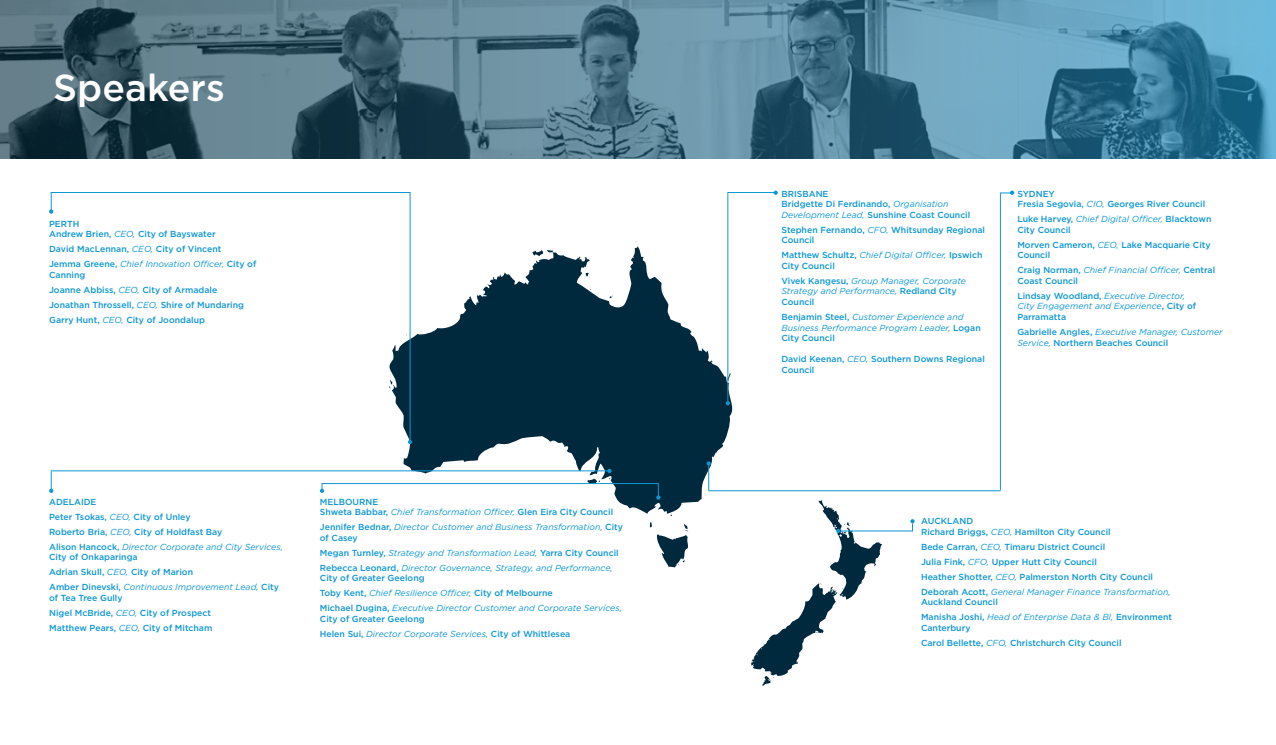
<style>
.page{position:relative;width:1276px;height:745px;background:#fff}
.page>*{position:absolute;margin:0;border:0;box-sizing:border-box;transform-origin:0 0}
.t1{font:500 37.5px "Gotham";color:#fff}
.t2{font:500 8.75px/15px "Gotham";color:#0d96d4}
.t3{font:italic 8.75px/10.5px "Gotham";color:#0d96d4}
.s1{font-weight:400;font-style:italic}
.s2{font-weight:500;font-style:normal}
</style>
<div class="page">
<svg style="left:0;top:0;width:1276px;height:158px;background:#4d798d"></svg>
<svg style="left:385px;top:241px;width:352px;height:326px"></svg>
<svg style="left:607px;top:468px;width:4px;height:5px"></svg>
<svg style="left:725px;top:401px;width:5px;height:4px"></svg>
<svg style="left:773px;top:190px;width:5px;height:5px"></svg>
<svg style="left:751px;top:500px;width:131px;height:185px"></svg>
<hr style="left:727px;top:193px;width:1px;height:208px;background:#0d96d4">
<hr style="left:51px;top:470px;width:558px;height:1px;background:#0d96d4">
<hr style="left:321px;top:483px;width:337px;height:1px;background:#0d96d4">
<hr style="left:727px;top:192px;width:48px;height:1px;background:#0d96d4">
<hr style="left:51px;top:192px;width:359px;height:1px;background:#0d96d4">
<svg style="left:49px;top:471px;width:4px;height:21px"></svg>
<svg style="left:49px;top:192px;width:4px;height:21px"></svg>
<svg style="left:320px;top:483px;width:4px;height:9px"></svg>
<svg style="left:408px;top:439px;width:4px;height:5px"></svg>
<svg style="left:656px;top:483px;width:4px;height:16px"></svg>
<svg style="left:706px;top:461px;width:5px;height:29px"></svg>
<hr style="left:708px;top:490px;width:292px;height:1px;background:#0d96d4">
<hr style="left:1000px;top:193px;width:1px;height:297px;background:#0d96d4">
<svg style="left:1000px;top:190px;width:14px;height:5px"></svg>
<hr style="left:840px;top:530px;width:72px;height:1px;background:#0d96d4">
<svg style="left:910px;top:519px;width:4px;height:12px"></svg>
<hr style="left:410px;top:193px;width:1px;height:246px;background:#0d96d4">
<h1 class="t1" style="left:53px;top:63px;width:173px">Speakers</h1>
<p class="t2" style="left:49px;top:218px;width:168px;line-height:10.5px">PERTH<br>Andrew Brien, <span class="s1">CEO,</span> City of Bayswater</p>
<p class="t2" style="left:49px;top:241px;width:209px">David MacLennan, <span class="s1">CEO,</span> City of Vincent<br>Jemma Greene, <span class="s1">Chief Innovation Officer,</span> City of</p>
<p class="t2" style="left:49px;top:267px;width:196px">Canning<br>Joanne Abbiss, <span class="s1">CEO,</span> City of Armadale<br>Jonathan Throssell, <span class="s1">CEO,</span> Shire of Mundaring<br>Garry Hunt, <span class="s1">CEO,</span> City of Joondalup</p>
<p class="t2" style="left:49px;top:493px;width:235px">ADELAIDE<br>Peter Tsokas, <span class="s1">CEO,</span> City of Unley<br>Roberto Bria, <span class="s1">CEO,</span> City of Holdfast Bay<br>Alison Hancock, <span class="s1">Director Corporate and City Services,</span></p>
<p class="t2" style="left:49px;top:549px;width:231px">City of Onkaparinga<br>Adrian Skull, <span class="s1">CEO,</span> City of Marion<br>Amber Dinevski, <span class="s1">Continuous Improvement Lead,</span> City</p>
<p class="t2" style="left:49px;top:589px;width:165px">of Tea Tree Gully<br>Nigel McBride, <span class="s1">CEO,</span> City of Prospect<br>Matthew Pears, <span class="s1">CEO,</span> City of Mitcham</p>
<p class="t2" style="left:320px;top:495px;width:295px;line-height:10.5px">MELBOURNE<br>Shweta Babbar, <span class="s1">Chief Transformation Officer,</span> Glen Eira City Council</p>
<p class="t3" style="left:320px;top:521px;width:305px"><span class="s2">Jennifer Bednar,</span> Director Customer and Business Transformation, <span class="s2">City of Casey</span></p>
<p class="t3" style="left:320px;top:544px;width:300px;line-height:15px"><span class="s2">Megan Turnley,</span> Strategy and Transformation Lead, <span class="s2">Yarra City Council<br>Rebecca Leonard,</span> Director Governance, Strategy, and Performance,</p>
<p class="t3" style="left:320px;top:570px;width:304px;line-height:15px"><span class="s2">City of Greater Geelong<br>Toby Kent,</span> Chief Resilience Officer, <span class="s2">City of Melbourne<br>Michael Dugina,</span> Executive Director Customer and Corporate Services,</p>
<p class="t2" style="left:320px;top:610px;width:252px">City of Greater Geelong<br>Helen Sui, <span class="s1">Director Corporate Services,</span> City of Whittlesea</p>
<p class="t2" style="left:781px;top:188px;width:190px;line-height:10.5px">BRISBANE<br>Bridgette Di Ferdinando, <span class="s1">Organisation<br>Development Lead,</span> Sunshine Coast Council</p>
<p class="t2" style="left:781px;top:224px;width:205px;line-height:10.5px">Stephen Fernando, <span class="s1">CFO,</span> Whitsunday Regional<br>Council</p>
<p class="t2" style="left:781px;top:250px;width:202px;line-height:10.5px">Matthew Schultz, <span class="s1">Chief Digital Officer,</span> Ipswich<br>City Council</p>
<p class="t3" style="left:781px;top:275px;width:186px"><span class="s2">Vivek Kangesu,</span> Group Manager, Corporate<br>Strategy and Performance, <span class="s2">Redland City<br>Council</span></p>
<p class="t3" style="left:781px;top:311px;width:201px"><span class="s2">Benjamin Steel,</span> Customer Experience and<br>Business Performance Program Leader, <span class="s2">Logan<br>City Council</span></p>
<p class="t2" style="left:781px;top:353px;width:205px;line-height:10.5px">David Keenan, <span class="s1">CEO,</span> Southern Downs Regional<br>Council</p>
<p class="t2" style="left:1017px;top:188px;width:189px;line-height:10.5px">SYDNEY<br>Fresia Segovia, <span class="s1">CIO,</span> Georges River Council</p>
<p class="t2" style="left:1017px;top:214px;width:196px;line-height:10.5px">Luke Harvey, <span class="s1">Chief Digital Officer,</span> Blacktown<br>City Council</p>
<p class="t2" style="left:1017px;top:239px;width:195px;line-height:10.5px">Morven Cameron, <span class="s1">CEO,</span> Lake Macquarie City<br>Council</p>
<p class="t2" style="left:1017px;top:265px;width:199px;line-height:10.5px">Craig Norman, <span class="s1">Chief Financial Officer,</span> Central<br>Coast Council</p>
<p class="t3" style="left:1017px;top:290px;width:180px"><span class="s2">Lindsay Woodland,</span> Executive Director,<br>City Engagement and Experience<span class="s2">, City of<br>Parramatta</span></p>
<p class="t2" style="left:1017px;top:326px;width:207px;line-height:10.5px">Gabrielle Angles, <span class="s1">Executive Manager, Customer<br>Service,</span> Northern Beaches Council</p>
<p class="t2" style="left:921px;top:515px;width:191px;line-height:10.5px">AUCKLAND<br>Richard Briggs, <span class="s1">CEO,</span> Hamilton City Council</p>
<p class="t2" style="left:921px;top:538px;width:251px">Bede Carran, <span class="s1">CEO,</span> Timaru District Council<br>Julia Fink, <span class="s1">CFO,</span> Upper Hutt City Council<br>Heather Shotter, <span class="s1">CEO,</span> Palmerston North City Council Deborah Acott, <span class="s1">General Manager Finance Transformation,</span></p>
<p class="t2" style="left:921px;top:594px;width:253px">Auckland Council<br>Manisha Joshi, <span class="s1">Head of Enterprise Data &amp; BI,</span> Environment</p>
<p class="t2" style="left:921px;top:619px;width:202px">Canterbury<br>Carol Bellette, <span class="s1">CFO,</span> Christchurch City Council</p>
</div>
